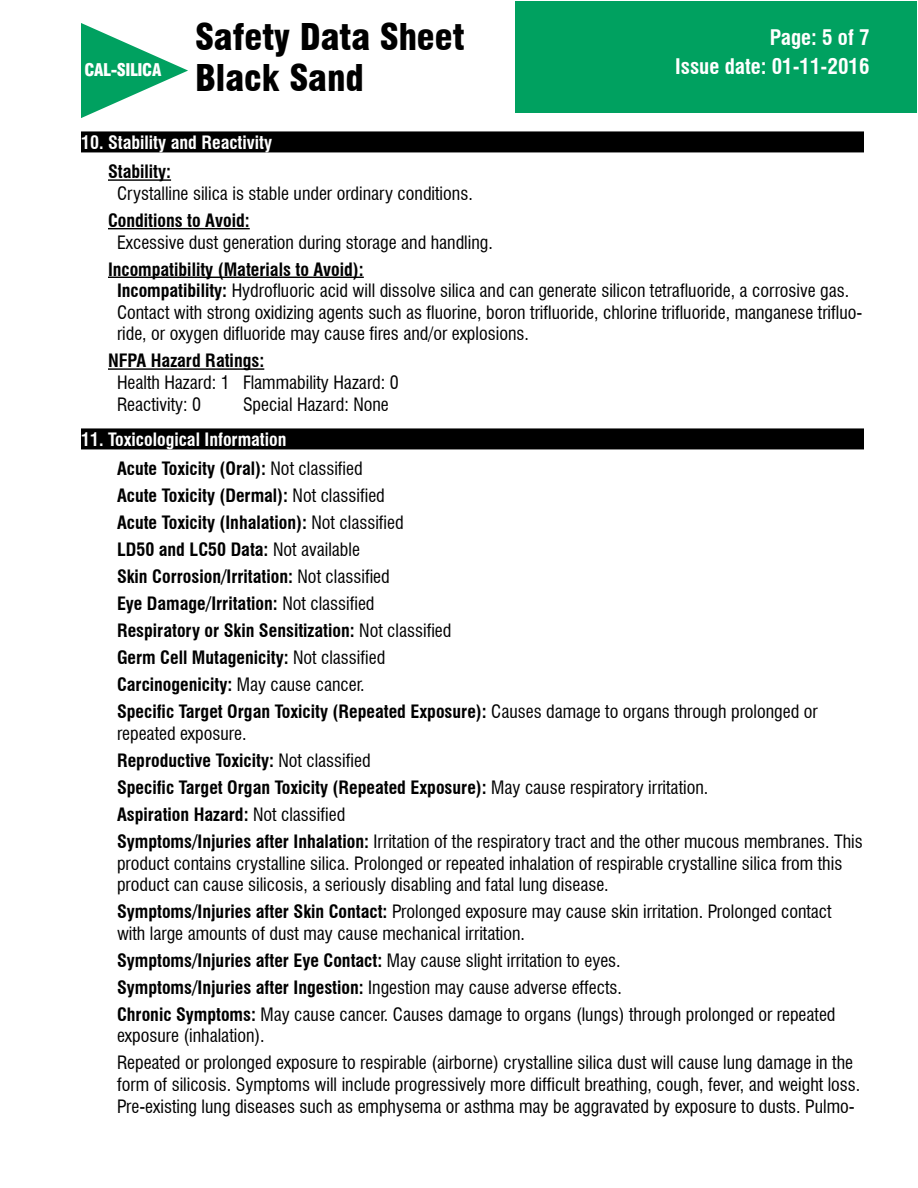
<style>
.page{position:relative;width:918px;height:1188px;background:#fff}
.page>*{position:absolute;margin:0;border:0;box-sizing:border-box;transform-origin:0 0}
.t1{font:900 condensed 36px/41.2px "Swiss 721 BT";color:#000}
.t2{font:700 condensed 21px "Swiss 721 BT";color:#fff}
.t3{font:condensed 18px/21.6px "Swiss 721 BT";color:#000}
.t4{font:700 condensed 18px/27px "Swiss 721 BT";color:#000}
.t5{font:700 condensed 18px/29.7px "Swiss 721 BT";color:#fff}
.t6{font:900 condensed 17.1px "Swiss 721 BT";letter-spacing:-.025em;color:#fff}
.s1{font-weight:700}
.s2{color:#000}
.s3{font-weight:400;color:#000}
.s4{font-weight:400}
</style>
<div class="page">
<div style="left:515px;top:1px;width:402px;height:111px;background:#00a160"></div>
<svg style="left:81px;top:23px;width:107px;height:95px"></svg>
<div style="left:81px;top:131px;width:783px;height:21px;background:#000"></div>
<hr style="left:108px;top:179px;width:63px;height:2px;background:#000">
<hr style="left:108px;top:228px;width:142px;height:1px;background:#000">
<hr style="left:108px;top:277px;width:256px;height:1px;background:#000">
<hr style="left:108px;top:368px;width:156px;height:2px;background:#000">
<div style="left:81px;top:428px;width:783px;height:21px;background:#000"></div>
<p class="t6" style="left:84px;top:60px;width:78px">CAL-SILICA</p>
<h1 class="t1" style="left:195px;top:17px;width:271px">Safety Data Sheet<br>Black Sand</h1>
<p class="t2" style="left:770px;top:25px;width:101px">Page: 5 of 7</p>
<p class="t2" style="left:675px;top:53px;width:196px">Issue date: 01-11-2016</p>
<p class="t5" style="left:81px;top:127px;width:193px">10. Stability and Reactivity</p>
<p class="t4" style="left:108px;top:158px;width:65px">Stability:</p>
<p class="t3" style="left:117px;top:183px;width:357px">Crystalline silica is stable under ordinary conditions.</p>
<p class="t4" style="left:108px;top:207px;width:143px">Conditions to Avoid:</p>
<p class="t3" style="left:117px;top:231px;width:377px">Excessive dust generation during storage and handling.</p>
<p class="t3" style="left:117px;top:258px;width:747px;text-indent:-9px"><span class="s1">Incompatibility (Materials to Avoid):<br>Incompatibility:</span> Hydrofluoric acid will dissolve silica and can generate silicon tetrafluoride, a corrosive gas.<br>Contact with strong oxidizing agents such as fluorine, boron trifluoride, chlorine trifluoride, manganese trifluo&shy;ride, or oxygen difluoride may cause fires and/or explosions.</p>
<p class="t4" style="left:108px;top:347px;width:158px">NFPA Hazard Ratings:</p>
<p class="t3" style="left:117px;top:372px;width:283px">Health Hazard: 1 Flammability Hazard: 0<br>Reactivity: 0</p>
<p class="t3" style="left:243px;top:393px;width:147px">Special Hazard: None</p>
<p class="t5" style="left:117px;top:424px;width:247px;text-indent:-36px">11. Toxicological Information<br><span class="s2">Acute Toxicity (Oral):</span> <span class="s3">Not classified</span></p>
<p class="t4" style="left:117px;top:482px;width:702px">Acute Toxicity (Dermal): <span class="s4">Not classified<br></span>Acute Toxicity (Inhalation): <span class="s4">Not classified<br></span>LD50 and LC50 Data: <span class="s4">Not available<br></span>Skin Corrosion/Irritation: <span class="s4">Not classified<br></span>Eye Damage/Irritation: <span class="s4">Not classified<br></span>Respiratory or Skin Sensitization: <span class="s4">Not classified<br></span>Germ Cell Mutagenicity: <span class="s4">Not classified<br></span>Carcinogenicity: <span class="s4">May cause cancer.<br></span>Specific Target Organ Toxicity (Repeated Exposure): <span class="s4">Causes damage to organs through prolonged or</span></p>
<p class="t3" style="left:117px;top:720px;width:747px;line-height:27px">repeated exposure.<br><span class="s1">Reproductive Toxicity:</span> Not classified<br><span class="s1">Specific Target Organ Toxicity (Repeated Exposure):</span> May cause respiratory irritation.<br><span class="s1">Aspiration Hazard:</span> Not classified<br><span class="s1">Symptoms/Injuries after Inhalation:</span> Irritation of the respiratory tract and the other mucous membranes. This</p>
<p class="t3" style="left:117px;top:852px;width:727px">product contains crystalline silica. Prolonged or repeated inhalation of respirable crystalline silica from this product can cause silicosis, a seriously disabling and fatal lung disease.</p>
<p class="t3" style="left:117px;top:901px;width:716px"><span class="s1">Symptoms/Injuries after Skin Contact:</span> Prolonged exposure may cause skin irritation. Prolonged contact with large amounts of dust may cause mechanical irritation.</p>
<p class="t3" style="left:117px;top:947px;width:720px;line-height:27px"><span class="s1">Symptoms/Injuries after Eye Contact:</span> May cause slight irritation to eyes.<br><span class="s1">Symptoms/Injuries after Ingestion:</span> Ingestion may cause adverse effects.<br><span class="s1">Chronic Symptoms:</span> May cause cancer. Causes damage to organs (lungs) through prolonged or repeated</p>
<p class="t3" style="left:117px;top:1022px;width:738px;line-height:27px">exposure (inhalation).<br>Repeated or prolonged exposure to respirable (airborne) crystalline silica dust will cause lung damage in the</p>
<p class="t3" style="left:117px;top:1074px;width:745px">form of silicosis. Symptoms will include progressively more difficult breathing, cough, fever, and weight loss.<br>Pre-existing lung diseases such as emphysema or asthma may be aggravated by exposure to dusts. Pulmo-</p>
</div>
